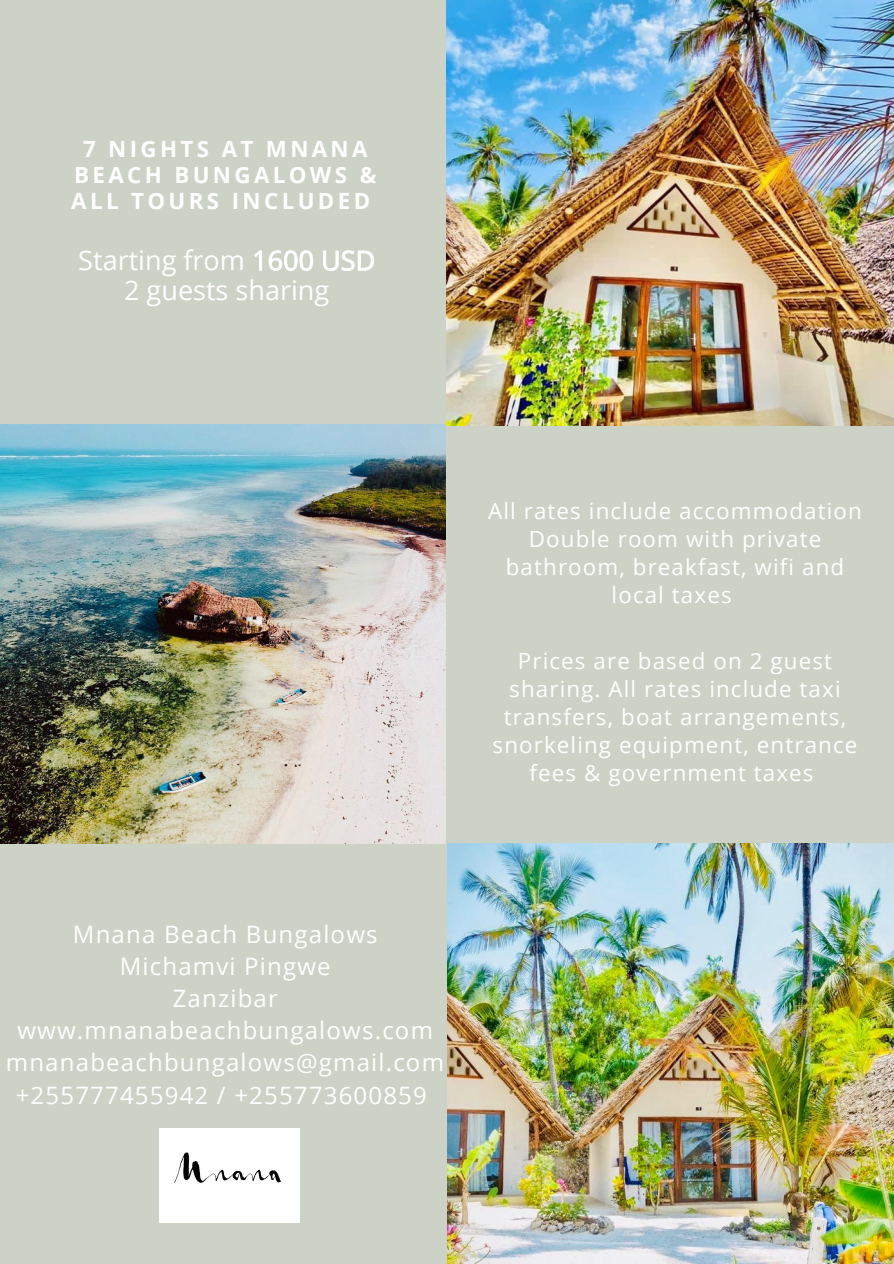
<style>
.page{position:relative;width:894px;height:1264px;background:#fff}
.page>*{position:absolute;margin:0;border:0;box-sizing:border-box;transform-origin:0 0}
.t1{font:27px/29.2px "Open Sans";color:#fff;text-align:center}
.t2{font:24px/32px "Open Sans";letter-spacing:.05em;color:#fff;text-align:center}
.t3{font:22.35px/27.9px "Open Sans";letter-spacing:.05em;color:#fff;text-align:center}
.t4{font:700 22.35px/26.1px "Open Sans";letter-spacing:.15em;color:#fff;text-align:center}
.s1{font-style:inherit}
</style>
<div class="page">
<div style="left:0;top:0;width:893px;height:1263px;background:#ccd2c5"></div>
<img style="left:446px;top:0;width:447px;height:425px">
<img style="left:0;top:425px;width:445px;height:419px">
<img style="left:447px;top:843px;width:446px;height:420px">
<div style="left:159px;top:1128px;width:140px;height:93px;background:#fff"></div>
<p class="t4" style="left:71px;top:135px;width:306px">7 N I G H T S A T MNANA<br>B E A C H B UNG A L OWS &amp;<br>A L L T OU R S I N C L U D E D</p>
<p class="t1" style="left:78px;top:245px;width:298px">Starting from <span class="s1">1600 USD<br></span>2 guests sharing</p>
<p class="t3" style="left:488px;top:497px;width:375px">All rates include accommodation<br>Double room with private bathroom, breakfast, wifi and local taxes</p>
<p class="t3" style="left:492px;top:646px;width:366px">Prices are based on 2 guest sharing. All rates include taxi transfers, boat arrangements, snorkeling equipment, entrance fees &amp; government taxes</p>
<p class="t2" style="left:73px;top:918px;width:306px">Mnana Beach Bungalows</p>
<p class="t2" style="left:120px;top:950px;width:212px">Michamvi Pingwe</p>
<p class="t2" style="left:173px;top:982px;width:107px">Zanzibar</p>
<p class="t2" style="left:17px;top:1014px;width:417px">www.mnanabeachbungalows.com</p>
<p class="t2" style="left:6px;top:1046px;width:439px">mnanabeachbungalows@gmail.com +255777455942 / +255773600859</p>
</div>
